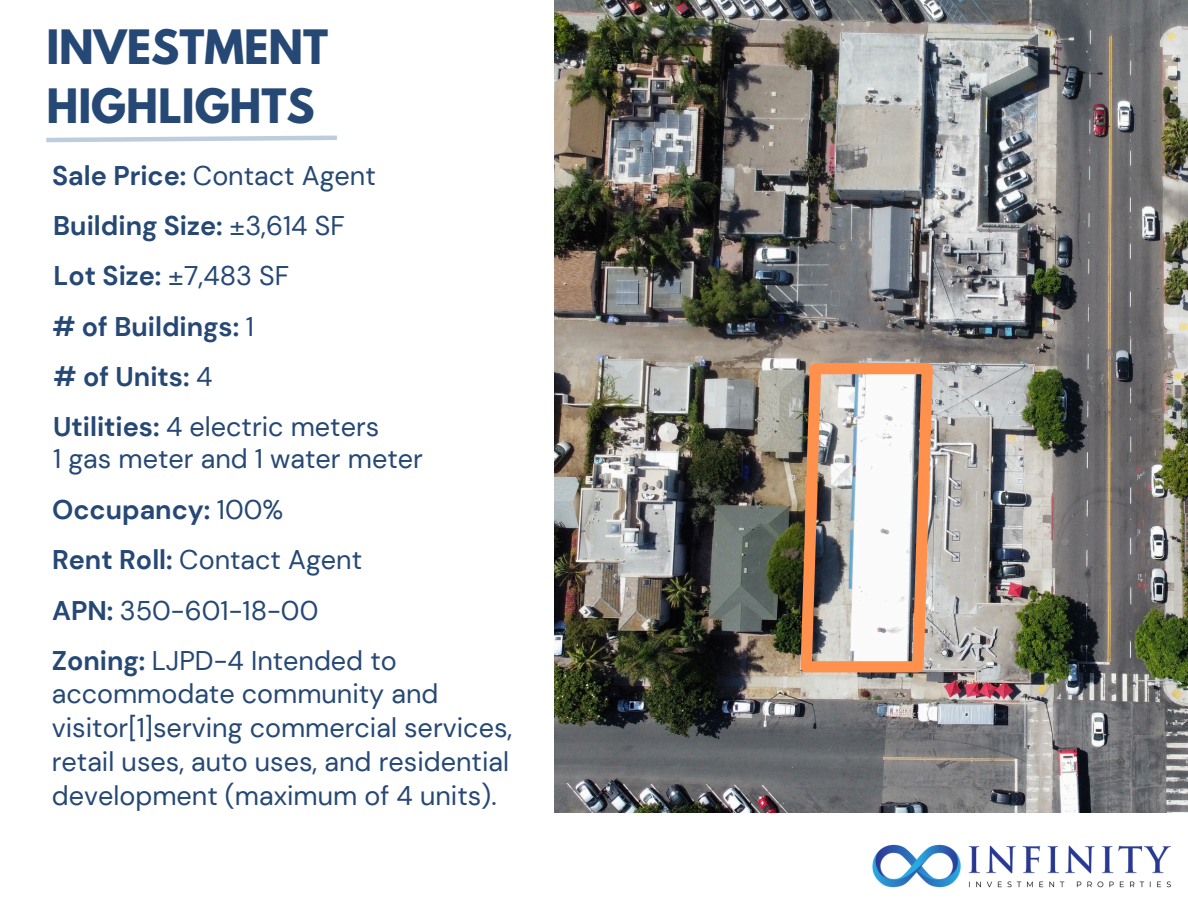
<style>
.page{position:relative;width:1188px;height:918px;background:#fff}
.page>*{position:absolute;margin:0;border:0;box-sizing:border-box;transform-origin:0 0}
.t1{font:700 42px/58.5px "League Spartan";color:#264875}
.t2{font:27px/33.8px "DM Sans";color:#264875}
.t3{font:700 27px "DM Sans";color:#264875}
.s1{font-weight:700}
.s2{font-weight:400}
</style>
<div class="page">
<svg style="left:46px;top:135px;width:291px;height:8px"></svg>
<img style="left:872px;top:844px;width:298px;height:44px">
<img style="left:554px;top:0;width:634px;height:812px">
<img style="left:795px;top:357px;width:32px;height:321px">
<svg style="left:906px;top:357px;width:33px;height:321px;background:#c6a38f"></svg>
<div style="left:816px;top:363px;width:111px;height:11px;background:#ff914d"></div>
<div style="left:807px;top:661px;width:110px;height:11px;background:#ff914d"></div>
<h1 class="t1" style="left:46px;top:24px;width:283px">INVESTMENT<br>HIGHLIGHTS</h1>
<p class="t2" style="left:52px;top:159px;width:325px"><span class="s1">Sale Price:</span> Contact Agent</p>
<p class="t3" style="left:53px;top:208px;width:293px">Building Size: <span class="s2">±3,614 SF</span></p>
<p class="t3" style="left:54px;top:259px;width:237px">Lot Size: <span class="s2">±7,483 SF</span></p>
<p class="t3" style="left:52px;top:309px;width:203px"># of Buildings: <span class="s2">1</span></p>
<p class="t3" style="left:53px;top:359px;width:160px"># of Units: <span class="s2">4</span></p>
<p class="t2" style="left:53px;top:410px;width:328px"><span class="s1">Utilities:</span> 4 electric meters</p>
<h2 class="t2" style="left:53px;top:442px;width:371px">1 gas meter and 1 water meter</h2>
<p class="t3" style="left:52px;top:492px;width:233px">Occupancy: <span class="s2">100%</span></p>
<p class="t2" style="left:52px;top:543px;width:312px"><span class="s1">Rent Roll:</span> Contact Agent</p>
<p class="t2" style="left:52px;top:593px;width:268px"><span class="s1">APN:</span> 350-601-18-00</p>
<p class="t2" style="left:52px;top:644px;width:462px"><span class="s1">Zoning:</span> LJPD-4 Intended to accommodate community and visitor[1]serving commercial services, retail uses, auto uses, and residential development (maximum of 4 units).</p>
</div>
